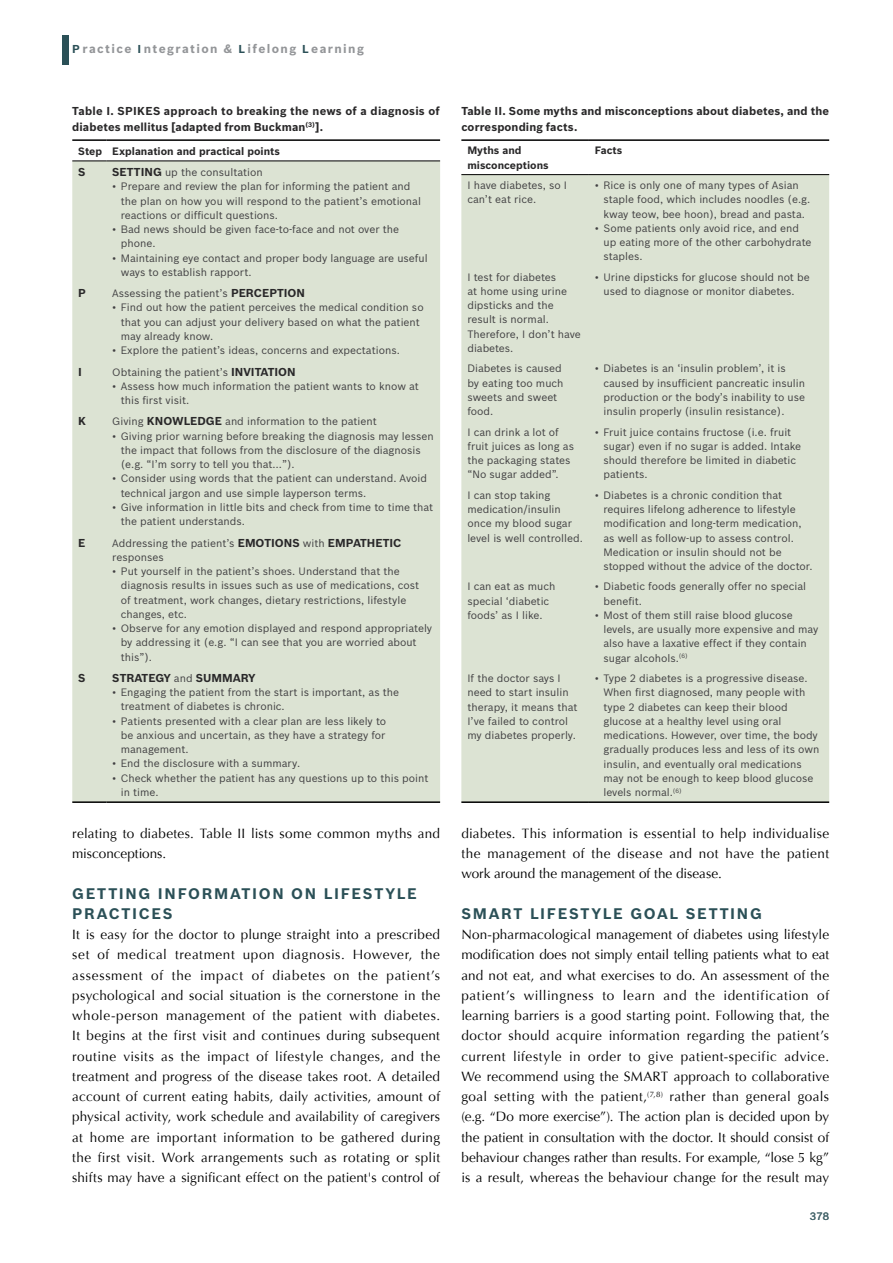
<style>
.page{position:relative;width:893px;height:1263px;background:#fff}
.page>*{position:absolute;margin:0;border:0;box-sizing:border-box;transform-origin:0 0}
.t1{font:700 15px/20.2px "Bosch Sans";letter-spacing:.115em;color:#2b5057}
.t2{font:13.5px/20.2px "Optima";letter-spacing:.01em;color:#000;text-align:justify}
.t3{font:700 12px "Bosch Sans";letter-spacing:.115em;color:#939598}
.t4{font:700 11.25px/15.8px "Bosch Sans";letter-spacing:.01em;color:#292829}
.t5{font:10.5px/14.2px "Bosch Sans";color:#414042}
.t6{font:700 10.5px/14.2px "Bosch Sans";color:#292829}
.t7{font:500 10.5px "Bosch Sans";color:#4b6a70}
.s1{font-size:11.25px;color:#2b5057}
.s2{font-weight:700;font-size:11.25px;color:#292829}
.s3{font-weight:400;font-size:10.5px;color:#414042}
</style>
<div class="page">
<div style="left:63px;top:35px;width:6px;height:29px;background:#2b5057"></div>
<div style="left:72px;top:162px;width:368px;height:639px;background:#dce3d3"></div>
<hr style="left:72px;top:139px;width:34px;height:2px;background:#000">
<hr style="left:106px;top:139px;width:334px;height:2px;background:#000">
<hr style="left:72px;top:161px;width:34px;height:1px;background:#000">
<hr style="left:106px;top:161px;width:334px;height:1px;background:#000">
<hr style="left:72px;top:801px;width:34px;height:2px;background:#000">
<hr style="left:106px;top:801px;width:334px;height:2px;background:#000">
<div style="left:461px;top:175px;width:368px;height:626px;background:#dce3d3"></div>
<hr style="left:461px;top:139px;width:128px;height:2px;background:#000">
<hr style="left:589px;top:139px;width:240px;height:2px;background:#000">
<hr style="left:461px;top:174px;width:128px;height:1px;background:#000">
<hr style="left:589px;top:174px;width:240px;height:1px;background:#000">
<hr style="left:461px;top:801px;width:128px;height:2px;background:#000">
<hr style="left:589px;top:801px;width:240px;height:2px;background:#000">
<p class="t3" style="left:72px;top:41px;width:293px"><span class="s1">P</span>ractice <span class="s1">I</span>ntegration &amp; <span class="s1">L</span>ifelong <span class="s1">L</span>earning</p>
<p class="t4" style="left:72px;top:103px;width:369px">Table I. SPIKES approach to breaking the news of a diagnosis of diabetes mellitus [adapted from Buckman<sup>(3)</sup>].</p>
<p class="t6" style="left:78px;top:144px;width:203px">Step Explanation and practical points</p>
<p class="t4" style="left:78px;top:164px;width:9px">S</p>
<p class="t5" style="left:112px;top:165px;width:152px"><span class="s2">SETTING</span> up the consultation</p>
<p class="t5" style="left:121px;top:179px;width:302px;text-indent:-9px">• Prepare and review the plan for informing the patient and the plan on how you will respond to the patient’s emotional reactions or difficult questions.</p>
<p class="t5" style="left:121px;top:222px;width:280px;text-indent:-9px">• Bad news should be given face-to-face and not over the phone.</p>
<p class="t5" style="left:121px;top:250px;width:308px;text-indent:-9px">• Maintaining eye contact and proper body language are useful ways to establish rapport.</p>
<p class="t4" style="left:78px;top:285px;width:9px">P</p>
<p class="t5" style="left:112px;top:286px;width:194px">Assessing the patient’s <span class="s2">PERCEPTION</span></p>
<p class="t5" style="left:121px;top:300px;width:304px;text-indent:-9px">• Find out how the patient perceives the medical condition so that you can adjust your delivery based on what the patient may already know.</p>
<p class="t5" style="left:112px;top:343px;width:289px">• Explore the patient’s ideas, concerns and expectations.</p>
<p class="t4" style="left:78px;top:364px;width:5px">I</p>
<p class="t5" style="left:112px;top:364px;width:185px">Obtaining the patient’s <span class="s2">INVITATION</span></p>
<p class="t5" style="left:121px;top:379px;width:300px;text-indent:-9px">• Assess how much information the patient wants to know at this first visit.</p>
<p class="t4" style="left:78px;top:413px;width:9px">K</p>
<p class="t5" style="left:112px;top:414px;width:266px">Giving <span class="s2">KNOWLEDGE</span> and information to the patient</p>
<p class="t5" style="left:121px;top:429px;width:314px;text-indent:-9px">• Giving prior warning before breaking the diagnosis may lessen the impact that follows from the disclosure of the diagnosis (e.g. “I’m sorry to tell you that…”).</p>
<p class="t5" style="left:121px;top:471px;width:308px;text-indent:-9px">• Consider using words that the patient can understand. Avoid technical jargon and use simple layperson terms.</p>
<p class="t5" style="left:121px;top:500px;width:314px;text-indent:-9px">• Give information in little bits and check from time to time that the patient understands.</p>
<p class="t4" style="left:78px;top:535px;width:9px">E</p>
<p class="t5" style="left:112px;top:535px;width:291px">Addressing the patient’s <span class="s2">EMOTIONS</span> with <span class="s2">EMPATHETIC </span>responses</p>
<p class="t5" style="left:121px;top:564px;width:300px;text-indent:-9px">• Put yourself in the patient’s shoes. Understand that the diagnosis results in issues such as use of medications, cost of treatment, work changes, dietary restrictions, lifestyle changes, etc.</p>
<p class="t5" style="left:121px;top:621px;width:313px;text-indent:-9px">• Observe for any emotion displayed and respond appropriately by addressing it (e.g. “I can see that you are worried about this”).</p>
<p class="t4" style="left:78px;top:670px;width:9px">S</p>
<p class="t4" style="left:112px;top:670px;width:145px">STRATEGY <span class="s3">and</span> SUMMARY</p>
<p class="t5" style="left:121px;top:685px;width:280px;text-indent:-9px">• Engaging the patient from the start is important, as the treatment of diabetes is chronic.</p>
<p class="t5" style="left:121px;top:714px;width:267px;text-align:justify;text-indent:-9px">• Patients presented with a clear plan are less likely to be anxious and uncertain, as they have a strategy for management.</p>
<p class="t5" style="left:112px;top:756px;width:189px">• End the disclosure with a summary.</p>
<p class="t5" style="left:121px;top:771px;width:309px;text-indent:-9px">• Check whether the patient has any questions up to this point in time.</p>
<p class="t2" style="left:72px;top:823px;width:369px">relating to diabetes. Table II lists some common myths and misconceptions.</p>
<h1 class="t1" style="left:72px;top:883px;width:346px">GETTING INFORMATION ON LIFESTYLE<br>PRACTICES</h1>
<p class="t2" style="left:72px;top:925px;width:369px">It is easy for the doctor to plunge straight into a prescribed set of medical treatment upon diagnosis. However, the assessment of the impact of diabetes on the patient’s psychological and social situation is the cornerstone in the whole-person management of the patient with diabetes.<br>It begins at the first visit and continues during subsequent routine visits as the impact of lifestyle changes, and the treatment and progress of the disease takes root. A detailed account of current eating habits, daily activities, amount of physical activity, work schedule and availability of caregivers at home are important information to be gathered during the first visit. Work arrangements such as rotating or split shifts may have a significant effect on the patient's control of</p>
<p class="t4" style="left:461px;top:103px;width:369px">Table II. Some myths and misconceptions about diabetes, and the corresponding facts.</p>
<p class="t6" style="left:467px;top:143px;width:83px">Myths and misconceptions</p>
<p class="t6" style="left:595px;top:143px;width:29px">Facts</p>
<p class="t5" style="left:467px;top:178px;width:101px">I have diabetes, so I can’t eat rice.</p>
<p class="t5" style="left:603px;top:178px;width:208px;text-indent:-9px">• Rice is only one of many types of Asian staple food, which includes noodles (e.g. kway teow, bee hoon), bread and pasta.</p>
<p class="t5" style="left:603px;top:221px;width:210px;text-indent:-9px">• Some patients only avoid rice, and end up eating more of the other carbohydrate staples.</p>
<p class="t5" style="left:467px;top:270px;width:115px">I test for diabetes<br>at home using urine dipsticks and the result is normal.<br>Therefore, I don’t have diabetes.</p>
<p class="t5" style="left:603px;top:270px;width:208px;text-indent:-9px">• Urine dipsticks for glucose should not be used to diagnose or monitor diabetes.</p>
<p class="t5" style="left:467px;top:361px;width:98px">Diabetes is caused by eating too much sweets and sweet food.</p>
<p class="t5" style="left:603px;top:361px;width:203px;text-indent:-9px">• Diabetes is an ‘insulin problem’, it is caused by insufficient pancreatic insulin production or the body’s inability to use insulin properly (insulin resistance).</p>
<p class="t5" style="left:467px;top:425px;width:108px">I can drink a lot of fruit juices as long as the packaging states “No sugar added”.</p>
<p class="t5" style="left:603px;top:425px;width:199px;text-indent:-9px">• Fruit juice contains fructose (i.e. fruit sugar) even if no sugar is added. Intake should therefore be limited in diabetic patients.</p>
<p class="t5" style="left:467px;top:488px;width:117px">I can stop taking medication/insulin once my blood sugar level is well controlled.</p>
<p class="t5" style="left:603px;top:488px;width:211px;text-indent:-9px">• Diabetes is a chronic condition that requires lifelong adherence to lifestyle modification and long-term medication, as well as follow-up to assess control.<br>Medication or insulin should not be stopped without the advice of the doctor.</p>
<p class="t5" style="left:467px;top:579px;width:89px">I can eat as much special ‘diabetic foods’ as I like.</p>
<p class="t5" style="left:603px;top:579px;width:204px;text-indent:-9px">• Diabetic foods generally offer no special benefit.</p>
<p class="t5" style="left:603px;top:608px;width:216px;text-indent:-9px">• Most of them still raise blood glucose levels, are usually more expensive and may also have a laxative effect if they contain sugar alcohols.<sup>(6)</sup></p>
<p class="t5" style="left:467px;top:671px;width:112px">If the doctor says I need to start insulin therapy, it means that<br>I’ve failed to control my diabetes properly.</p>
<p class="t5" style="left:603px;top:671px;width:218px;text-indent:-9px">• Type 2 diabetes is a progressive disease.<br>When first diagnosed, many people with type 2 diabetes can keep their blood glucose at a healthy level using oral medications. However, over time, the body gradually produces less and less of its own insulin, and eventually oral medications may not be enough to keep blood glucose levels normal.<sup>(6)</sup></p>
<p class="t2" style="left:461px;top:823px;width:369px">diabetes. This information is essential to help individualise the management of the disease and not have the patient work around the management of the disease.</p>
<h1 class="t1" style="left:461px;top:903px;width:302px">SMART LIFESTYLE GOAL SETTING</h1>
<p class="t2" style="left:461px;top:925px;width:369px">Non-pharmacological management of diabetes using lifestyle modification does not simply entail telling patients what to eat and not eat, and what exercises to do. An assessment of the patient’s willingness to learn and the identification of learning barriers is a good starting point. Following that, the doctor should acquire information regarding the patient’s current lifestyle in order to give patient-specific advice.<br>We recommend using the SMART approach to collaborative goal setting with the patient,<sup>(7,8)</sup> rather than general goals (e.g. “Do more exercise”). The action plan is decided upon by the patient in consultation with the doctor. It should consist of behaviour changes rather than results. For example, “lose 5 kg” is a result, whereas the behaviour change for the result may</p>
<p class="t7" style="left:810px;top:1210px;width:21px">378</p>
</div>
